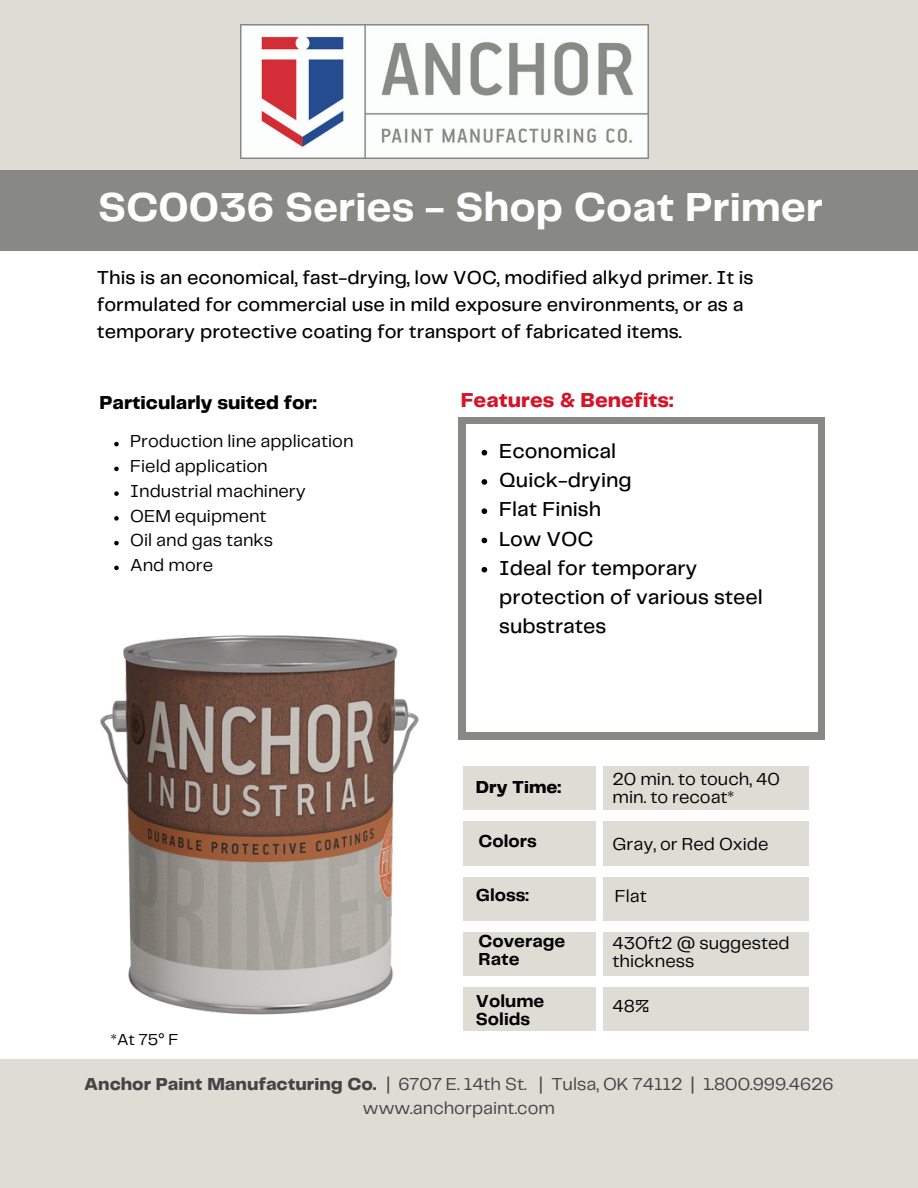
<style>
.page{position:relative;width:918px;height:1188px;background:#dddcd5}
.page>*{position:absolute;margin:0;border:0;box-sizing:border-box;transform-origin:0 0}
.t1{font:700 42px "Telegraf";color:#fff}
.t2{font:500 21px/29.2px "Telegraf";color:#000}
.t3{font:800 21px "Telegraf";color:#d41529}
.t4{font:500 19.5px/27px "Telegraf";color:#000}
.t5{font:800 19.5px "Telegraf";color:#000}
.t6{font:18px/18px "Telegraf";color:#000}
.t7{font:18px/24.8px "Telegraf";color:#444;text-align:center}
.t8{font:700 18px/18px "Telegraf";color:#000}
.t9{font:800 18px "Telegraf";color:#000}
.t10{font:16.5px "Telegraf";color:#000}
.s1{font-weight:800}
</style>
<div class="page">
<div style="left:0;top:251px;width:918px;height:808px;background:#fff"></div>
<div style="left:464px;top:766px;width:132px;height:44px;background:#dddcd5"></div>
<div style="left:464px;top:821px;width:132px;height:45px;background:#dddcd5"></div>
<div style="left:464px;top:877px;width:132px;height:44px;background:#dddcd5"></div>
<div style="left:464px;top:932px;width:132px;height:44px;background:#dddcd5"></div>
<div style="left:464px;top:987px;width:132px;height:44px;background:#dddcd5"></div>
<img style="left:241px;top:25px;width:408px;height:134px">
<div style="left:0;top:170px;width:918px;height:81px;background:#888884"></div>
<img style="left:100px;top:635px;width:319px;height:380px">
<div style="left:603px;top:766px;width:206px;height:44px;background:#dddcd5"></div>
<div style="left:603px;top:821px;width:206px;height:45px;background:#dddcd5"></div>
<div style="left:603px;top:877px;width:206px;height:44px;background:#dddcd5"></div>
<div style="left:603px;top:932px;width:206px;height:44px;background:#dddcd5"></div>
<div style="left:603px;top:987px;width:206px;height:44px;background:#dddcd5"></div>
<div style="left:458px;top:417px;width:367px;height:323px;background:#888884"></div>
<div style="left:466px;top:425px;width:352px;height:307px;background:#fff"></div>
<svg style="left:482px;top:450px;width:5px;height:6px"></svg>
<svg style="left:482px;top:479px;width:5px;height:6px"></svg>
<svg style="left:482px;top:508px;width:5px;height:6px"></svg>
<svg style="left:482px;top:538px;width:5px;height:5px"></svg>
<svg style="left:482px;top:567px;width:5px;height:6px"></svg>
<svg style="left:114px;top:442px;width:5px;height:4px"></svg>
<svg style="left:114px;top:467px;width:5px;height:4px"></svg>
<svg style="left:114px;top:491px;width:5px;height:5px"></svg>
<svg style="left:114px;top:516px;width:5px;height:5px"></svg>
<svg style="left:114px;top:541px;width:5px;height:4px"></svg>
<svg style="left:114px;top:566px;width:5px;height:4px"></svg>
<p class="t1" style="left:98px;top:189px;width:727px">SC0036 Series - Shop Coat Primer</p>
<p class="t4" style="left:97px;top:265px;width:658px">This is an economical, fast-drying, low VOC, modified alkyd primer. It is formulated for commercial use in mild exposure environments, or as a temporary protective coating for transport of fabricated items.</p>
<p class="t5" style="left:100px;top:394px;width:219px">Particularly suited for:</p>
<p class="t6" style="left:130px;top:433px;width:225px">Production line application</p>
<p class="t6" style="left:130px;top:458px;width:139px">Field application</p>
<p class="t6" style="left:130px;top:483px;width:177px">Industrial machinery</p>
<p class="t6" style="left:130px;top:508px;width:138px">OEM equipment</p>
<p class="t6" style="left:130px;top:532px;width:144px">Oil and gas tanks</p>
<p class="t6" style="left:130px;top:557px;width:84px">And more</p>
<p class="t10" style="left:111px;top:1033px;width:69px">*At 75° F</p>
<p class="t3" style="left:461px;top:391px;width:214px">Features &amp; Benefits:</p>
<h2 class="t2" style="left:499px;top:437px;width:118px">Economical</h2>
<h2 class="t2" style="left:499px;top:467px;width:134px">Quick-drying</h2>
<h2 class="t2" style="left:499px;top:496px;width:104px">Flat Finish</h2>
<p class="t2" style="left:499px;top:525px;width:96px">Low VOC</p>
<p class="t2" style="left:499px;top:554px;width:265px">Ideal for temporary protection of various steel substrates</p>
<h4 class="t9" style="left:476px;top:780px;width:87px">Dry Time:</h4>
<h4 class="t8" style="left:479px;top:833px;width:60px">Colors</h4>
<h4 class="t8" style="left:476px;top:887px;width:55px">Gloss:</h4>
<h4 class="t8" style="left:479px;top:933px;width:88px">Coverage<br>Rate</h4>
<h4 class="t8" style="left:476px;top:993px;width:70px">Volume<br>Solids</h4>
<p class="t6" style="left:613px;top:771px;width:169px">20 min. to touch, 40 min. to recoat*</p>
<p class="t6" style="left:613px;top:836px;width:157px">Gray, or Red Oxide</p>
<p class="t6" style="left:615px;top:888px;width:33px">Flat</p>
<p class="t6" style="left:613px;top:935px;width:178px">430ft2 @ suggested thickness</p>
<p class="t6" style="left:613px;top:998px;width:38px">48%</p>
<p class="t7" style="left:84px;top:1072px;width:751px"><span class="s1">Anchor Paint Manufacturing Co.</span> | 6707 E. 14th St. | Tulsa, OK 74112 | 1.800.999.4626 www.anchorpaint.com</p>
</div>
